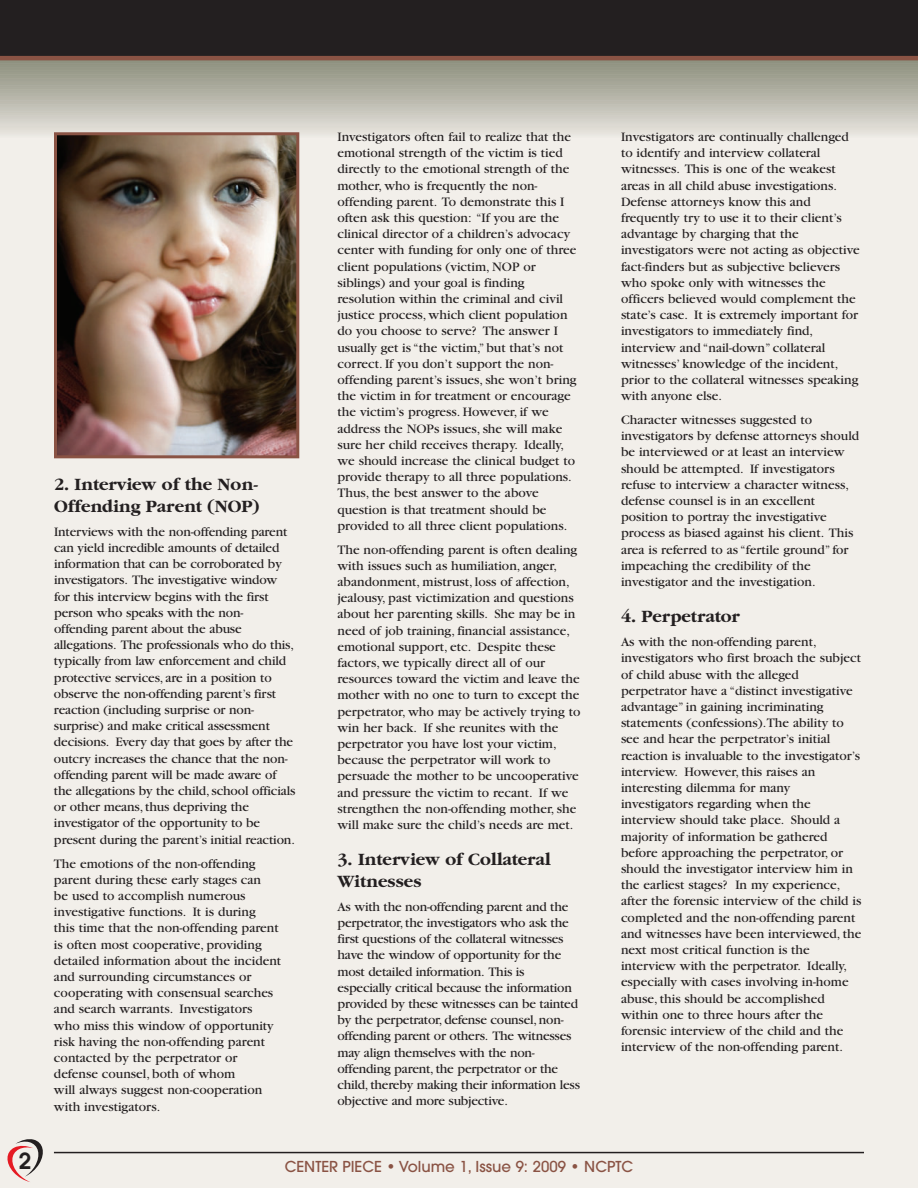
<style>
.page{position:relative;width:918px;height:1188px;background:#fff}
.page>*{position:absolute;margin:0;border:0;box-sizing:border-box;transform-origin:0 0}
.t1{font:600 22.05px "Avant Garde";color:#231f20}
.t2{font:700 18px/21.6px "Garamond";color:#231f20}
.t3{font:500 15px "Avant Garde";color:#8a5344}
.t4{font:13.5px/16.2px "Garamond";color:#231f20}
</style>
<div class="page">
<div style="left:0;top:126px;width:918px;height:1062px;background:#f2efea"></div>
<hr style="left:0;top:60px;width:918px;height:3px;background:#767964">
<hr style="left:0;top:63px;width:918px;height:2px;background:#7a7d67">
<hr style="left:0;top:65px;width:918px;height:2px;background:#7c7f69">
<hr style="left:0;top:67px;width:918px;height:3px;background:#7f816c">
<hr style="left:0;top:70px;width:918px;height:2px;background:#828570">
<hr style="left:0;top:72px;width:918px;height:2px;background:#858773">
<hr style="left:0;top:74px;width:918px;height:2px;background:#878976">
<hr style="left:0;top:76px;width:918px;height:2px;background:#8a8c78">
<hr style="left:0;top:78px;width:918px;height:2px;background:#8c8e7c">
<hr style="left:0;top:80px;width:918px;height:2px;background:#8f907e">
<hr style="left:0;top:82px;width:918px;height:3px;background:#939381">
<hr style="left:0;top:85px;width:918px;height:2px;background:#979786">
<hr style="left:0;top:87px;width:918px;height:2px;background:#9a9a88">
<hr style="left:0;top:89px;width:918px;height:2px;background:#9c9c8c">
<hr style="left:0;top:91px;width:918px;height:2px;background:#9f9f8e">
<hr style="left:0;top:93px;width:918px;height:3px;background:#a2a292">
<hr style="left:0;top:95px;width:918px;height:2px;background:#a6a595">
<hr style="left:0;top:97px;width:918px;height:3px;background:#a9a899">
<hr style="left:0;top:100px;width:918px;height:2px;background:#aeac9e">
<hr style="left:0;top:102px;width:918px;height:2px;background:#b0afa1">
<hr style="left:0;top:104px;width:918px;height:2px;background:#b4b2a5">
<hr style="left:0;top:106px;width:918px;height:2px;background:#b7b5a9">
<hr style="left:0;top:108px;width:918px;height:3px;background:#bab9ad">
<hr style="left:0;top:111px;width:918px;height:2px;background:#bebcb1">
<hr style="left:0;top:112px;width:918px;height:3px;background:#c2bfb3">
<hr style="left:0;top:114px;width:918px;height:2px;background:#c5c2b7">
<hr style="left:0;top:116px;width:918px;height:3px;background:#c7c4bb">
<hr style="left:0;top:119px;width:918px;height:3px;background:#cdcac0">
<hr style="left:0;top:121px;width:918px;height:2px;background:#cfcec4">
<hr style="left:0;top:123px;width:918px;height:3px;background:#d4d1c8">
<hr style="left:0;top:126px;width:918px;height:2px;background:#dad7cf">
<hr style="left:0;top:128px;width:918px;height:2px;background:#dddbd2">
<hr style="left:0;top:130px;width:918px;height:2px;background:#e2dfd8">
<hr style="left:0;top:132px;width:918px;height:2px;background:#e5e3dc">
<hr style="left:0;top:134px;width:918px;height:3px;background:#e9e8e2">
<hr style="left:0;top:136px;width:918px;height:2px;background:#eeebe6">
<div style="left:0;top:0;width:918px;height:57px;background:#231f20"></div>
<hr style="left:0;top:56px;width:918px;height:4px;background:#8a5344">
<svg style="left:7px;top:1139px;width:36px;height:43px"></svg>
<hr style="left:54px;top:1152px;width:810px;height:1px;background:#231f20">
<img style="left:58px;top:136px;width:237px;height:318px">
<div style="left:54px;top:132px;width:245px;height:326px;border:3px solid #8a5344"></div>
<h2 class="t2" style="left:54px;top:473px;width:207px">2. Interview of the Non-<br>Offending Parent (NOP)</h2>
<p class="t4" style="left:54px;top:525px;width:243px">Interviews with the non-offending parent can yield incredible amounts of detailed information that can be corroborated by investigators. The investigative window for this interview begins with the first person who speaks with the non&shy;offending parent about the abuse allegations. The professionals who do this, typically from law enforcement and child protective services, are in a position to observe the non-offending parent’s first reaction (including surprise or non&shy;surprise) and make critical assessment decisions. Every day that goes by after the outcry increases the chance that the non&shy;offending parent will be made aware of the allegations by the child, school officials or other means, thus depriving the investigator of the opportunity to be present during the parent’s initial reaction.</p>
<p class="t4" style="left:54px;top:856px;width:229px">The emotions of the non-offending parent during these early stages can<br>be used to accomplish numerous investigative functions. It is during<br>this time that the non-offending parent is often most cooperative, providing detailed information about the incident and surrounding circumstances or cooperating with consensual searches and search warrants. Investigators who miss this window of opportunity risk having the non-offending parent contacted by the perpetrator or defense counsel, both of whom<br>will always suggest non-cooperation with investigators.</p>
<p class="t4" style="left:337px;top:130px;width:241px">Investigators often fail to realize that the emotional strength of the victim is tied directly to the emotional strength of the mother, who is frequently the non&shy;offending parent. To demonstrate this I often ask this question: “If you are the clinical director of a children’s advocacy center with funding for only one of three client populations (victim, NOP or siblings) and your goal is finding resolution within the criminal and civil justice process, which client population do you choose to serve? The answer I usually get is “the victim,” but that’s not correct. If you don’t support the non&shy;offending parent’s issues, she won’t bring the victim in for treatment or encourage the victim’s progress. However, if we address the NOPs issues, she will make sure her child receives therapy. Ideally, we should increase the clinical budget to provide therapy to all three populations.<br>Thus, the best answer to the above question is that treatment should be provided to all three client populations.</p>
<p class="t4" style="left:337px;top:543px;width:244px">The non-offending parent is often dealing with issues such as humiliation, anger, abandonment, mistrust, loss of affection, jealousy, past victimization and questions about her parenting skills. She may be in need of job training, financial assistance, emotional support, etc. Despite these factors, we typically direct all of our resources toward the victim and leave the mother with no one to turn to except the perpetrator, who may be actively trying to win her back. If she reunites with the perpetrator you have lost your victim, because the perpetrator will work to persuade the mother to be uncooperative and pressure the victim to recant. If we strengthen the non-offending mother, she will make sure the child’s needs are met.</p>
<h2 class="t2" style="left:338px;top:848px;width:215px">3. Interview of Collateral<br>Witnesses</h2>
<p class="t4" style="left:338px;top:900px;width:244px">As with the non-offending parent and the perpetrator, the investigators who ask the first questions of the collateral witnesses have the window of opportunity for the most detailed information. This is especially critical because the information provided by these witnesses can be tainted by the perpetrator, defense counsel, non&shy;offending parent or others. The witnesses may align themselves with the non&shy;offending parent, the perpetrator or the child, thereby making their information less objective and more subjective.</p>
<p class="t4" style="left:621px;top:130px;width:240px">Investigators are continually challenged to identify and interview collateral witnesses. This is one of the weakest areas in all child abuse investigations.<br>Defense attorneys know this and frequently try to use it to their client’s advantage by charging that the investigators were not acting as objective fact-finders but as subjective believers who spoke only with witnesses the officers believed would complement the state’s case. It is extremely important for investigators to immediately find, interview and “nail-down” collateral witnesses’ knowledge of the incident, prior to the collateral witnesses speaking with anyone else.</p>
<p class="t4" style="left:621px;top:413px;width:240px">Character witnesses suggested to investigators by defense attorneys should be interviewed or at least an interview should be attempted. If investigators refuse to interview a character witness, defense counsel is in an excellent position to portray the investigative process as biased against his client. This area is referred to as “fertile ground” for impeaching the credibility of the investigator and the investigation.</p>
<h2 class="t2" style="left:621px;top:605px;width:120px">4. Perpetrator</h2>
<p class="t4" style="left:621px;top:635px;width:242px">As with the non-offending parent, investigators who first broach the subject of child abuse with the alleged perpetrator have a “distinct investigative advantage” in gaining incriminating statements (confessions).The ability to see and hear the perpetrator’s initial reaction is invaluable to the investigator’s interview. However, this raises an interesting dilemma for many investigators regarding when the interview should take place. Should a majority of information be gathered before approaching the perpetrator, or should the investigator interview him in the earliest stages? In my experience, after the forensic interview of the child is completed and the non-offending parent and witnesses have been interviewed, the next most critical function is the interview with the perpetrator. Ideally, especially with cases involving in-home abuse, this should be accomplished within one to three hours after the forensic interview of the child and the interview of the non-offending parent.</p>
<h1 class="t1" style="left:19px;top:1152px;width:14px">2</h1>
<p class="t3" style="left:285px;top:1161px;width:350px">CENTER PIECE • Volume 1, Issue 9: 2009 • NCPTC</p>
</div>
